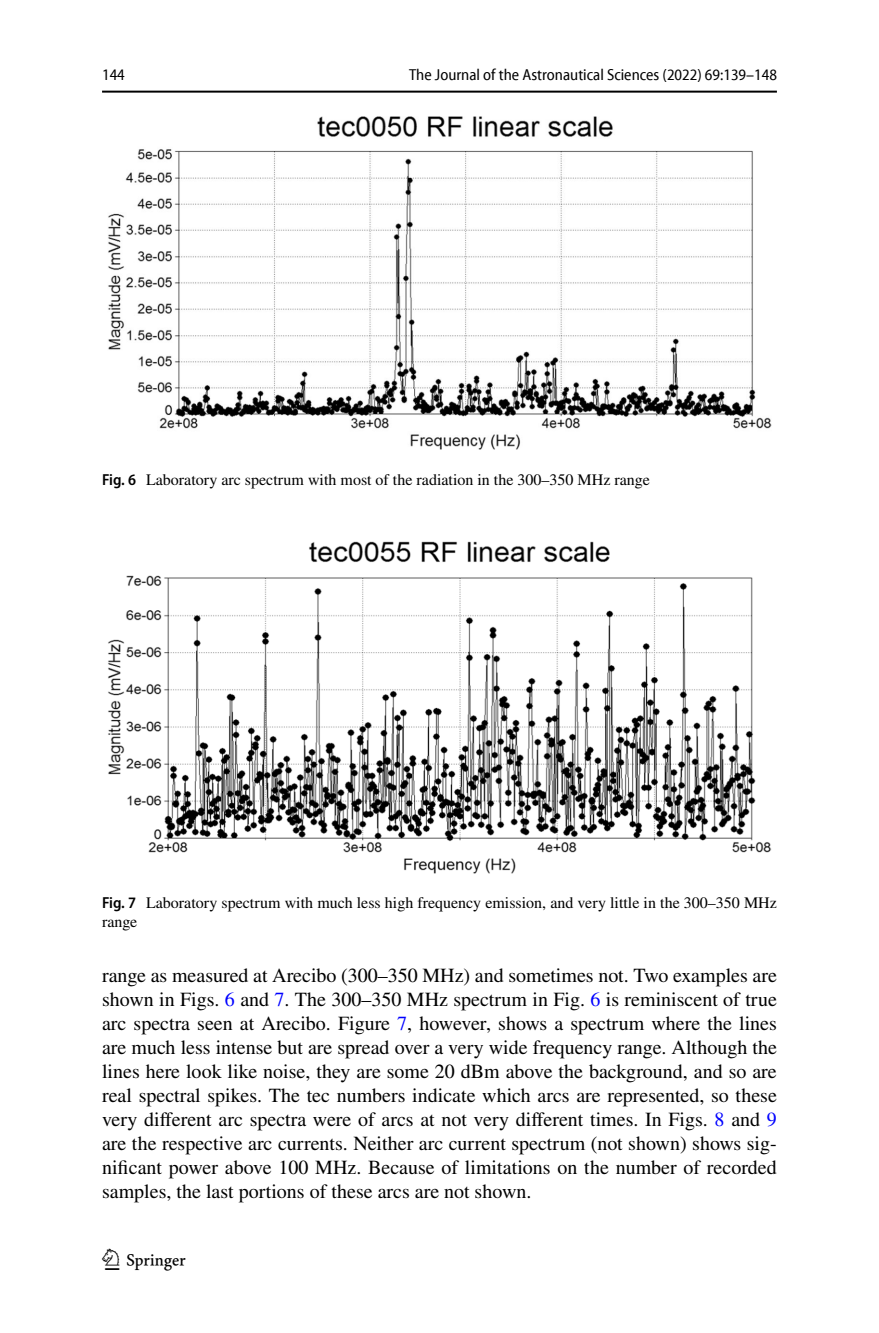
<style>
.page{position:relative;width:879px;height:1333px;background:#fff}
.page>*{position:absolute;margin:0;border:0;box-sizing:border-box;transform-origin:0 0}
.t1{font:30px "Springnew Regular 4";color:#000}
.t2{font:20px/24px "STIX";color:#000;text-align:justify}
.t3{font:16px/19px "STIX";color:#000}
.t4{font:16px "Myriad Pro Unic Semi Condensed 2";color:#000}
.s1{font-family:"Myriad Pro";font-weight:600;font-stretch:semi-condensed}
.s2{color:#00f}
</style>
<div class="page">
<hr style="left:102px;top:91px;width:675px;height:2px;background:#000">
<img style="left:108px;top:116px;width:663px;height:334px">
<img style="left:108px;top:542px;width:663px;height:331px">
<p class="t4" style="left:102px;top:69px;width:24px">144</p>
<p class="t4" style="left:409px;top:69px;width:369px">The Journal of the Astronautical Sciences (2022) 69:139–148</p>
<p class="t3" style="left:102px;top:470px;width:549px"><span class="s1">Fig. 6</span> Laboratory arc spectrum with most of the radiation in the 300–350 MHz range</p>
<p class="t3" style="left:102px;top:893px;width:676px"><span class="s1">Fig. 7</span> Laboratory spectrum with much less high frequency emission, and very little in the 300–350 MHz range</p>
<p class="t2" style="left:102px;top:964px;width:676px">range as measured at Arecibo (300–350 MHz) and sometimes not. Two examples are shown in Figs. <span class="s2">6</span> and <span class="s2">7</span>. The 300–350 MHz spectrum in Fig. <span class="s2">6</span> is reminiscent of true arc spectra seen at Arecibo. Figure <span class="s2">7</span>, however, shows a spectrum where the lines are much less intense but are spread over a very wide frequency range. Although the lines here look like noise, they are some 20 dBm above the background, and so are real spectral spikes. The tec numbers indicate which arcs are represented, so these very different arc spectra were of arcs at not very different times. In Figs. <span class="s2">8</span> and <span class="s2">9 </span>are the respective arc currents. Neither arc current spectrum (not shown) shows sig&shy;nificant power above 100 MHz. Because of limitations on the number of recorded samples, the last portions of these arcs are not shown.</p>
<h1 class="t1" style="left:105px;top:1248px;width:83px">1 3</h1>
</div>
